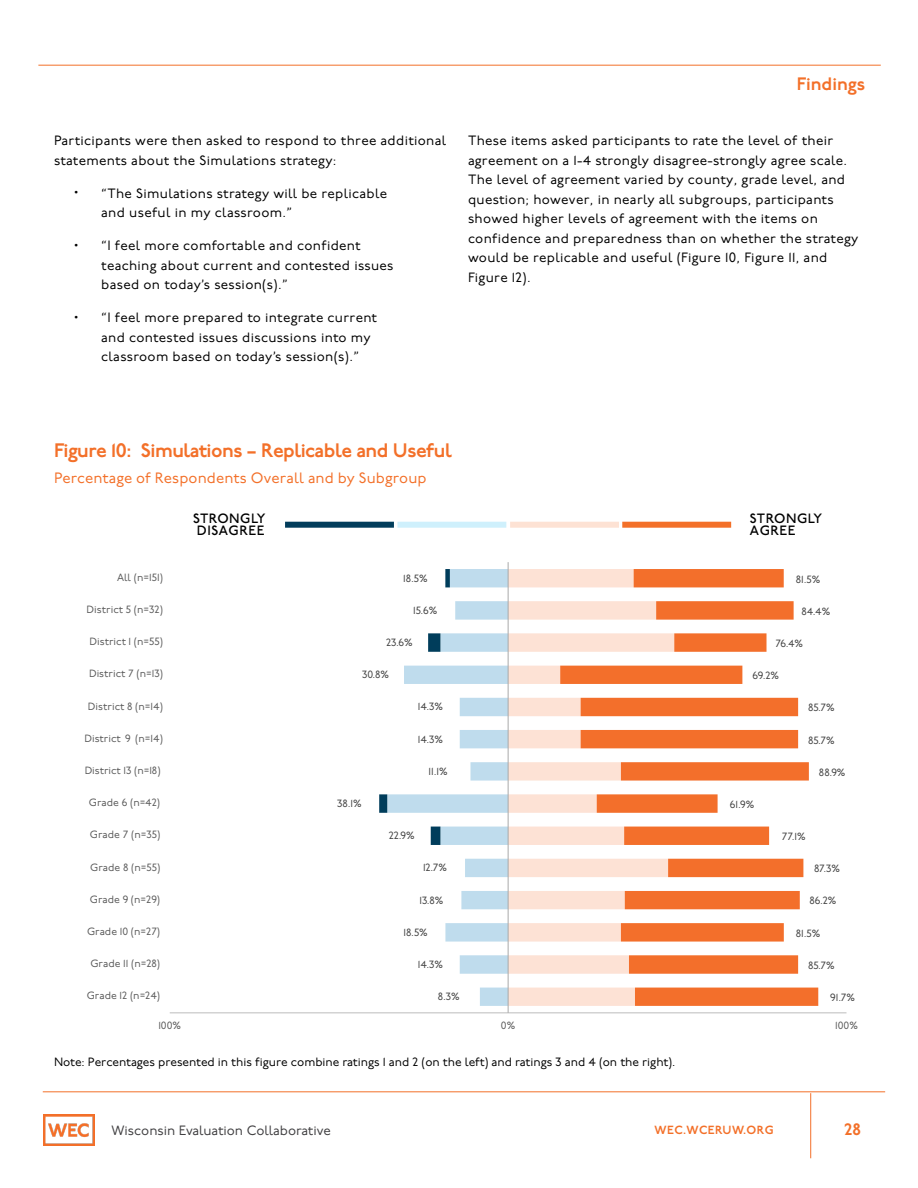
<style>
.page{position:relative;width:918px;height:1188px;background:#fff}
.page>*{position:absolute;margin:0;border:0;box-sizing:border-box;transform-origin:0 0}
.t1{font:600 19.5px "P22 Underground";letter-spacing:-.025em;color:#f37029}
.t2{font:600 18px "P22 Underground";color:#f37029}
.t3{font:600 16.5px "P22 Underground";color:#f37029}
.t4{font:15px "P22 Underground";letter-spacing:.005em;color:#f37029}
.t5{font:700 15px "Britannic";color:#000}
.t6{font:13.5px/19.5px "P22 Underground";letter-spacing:.025em;color:#000}
.t7{font:13.5px "P22 Underground";color:#414042}
.t8{font:500 13.5px/12px "P22 Underground";letter-spacing:.04em;color:#000}
.t9{font:12px "P22 Underground";color:#000}
.t10{font:600 11.85px "P22 Underground";letter-spacing:.04em;color:#f37029}
.t11{font:10.5px "P22 Underground";letter-spacing:.005em;color:#595959}
.t12{font:10.5px "P22 Underground";color:#404040}
</style>
<div class="page">
<img style="left:43px;top:1115px;width:52px;height:30px">
<hr style="left:43px;top:1091px;width:842px;height:1px;background:#f37029">
<hr style="left:810px;top:1093px;width:1px;height:65px;background:#f37029">
<hr style="left:38px;top:65px;width:843px;height:1px;background:#f37029">
<svg style="left:445px;top:569px;width:63px;height:437px"></svg>
<svg style="left:379px;top:569px;width:71px;height:276px"></svg>
<svg style="left:509px;top:569px;width:51px;height:437px;fill:#fde2d5"></svg>
<svg style="left:560px;top:569px;width:258px;height:437px"></svg>
<hr style="left:170px;top:1013px;width:677px;height:1px;background:#bcbcbc">
<hr style="left:508px;top:562px;width:1px;height:451px;background:#a9a9a9">
<div style="left:288px;top:522px;width:103px;height:6px;background:#023d5b"></div>
<div style="left:400px;top:522px;width:103px;height:6px;background:#cff0fc"></div>
<div style="left:513px;top:522px;width:103px;height:6px;background:#fde2d4"></div>
<div style="left:625px;top:522px;width:103px;height:6px;background:#f37029"></div>
<p class="t6" style="left:54px;top:131px;width:394px">Participants were then asked to respond to three additional statements about the Simulations strategy:</p>
<p class="t5" style="left:74px;top:183px;width:6px">∙</p>
<p class="t6" style="left:101px;top:184px;width:288px">“The Simulations strategy will be replicable and useful in my classroom.”</p>
<p class="t5" style="left:74px;top:235px;width:6px">∙</p>
<p class="t6" style="left:101px;top:236px;width:294px">“I feel more comfortable and confident teaching about current and contested issues based on today’s session(s).”</p>
<p class="t5" style="left:74px;top:307px;width:6px">∙</p>
<p class="t6" style="left:101px;top:308px;width:277px">“I feel more prepared to integrate current and contested issues discussions into my classroom based on today’s session(s).”</p>
<h2 class="t2" style="left:797px;top:74px;width:70px">Findings</h2>
<p class="t6" style="left:468px;top:131px;width:392px">These items asked participants to rate the level of their agreement on a 1-4 strongly disagree-strongly agree scale.<br>The level of agreement varied by county, grade level, and question; however, in nearly all subgroups, participants showed higher levels of agreement with the items on confidence and preparedness than on whether the strategy would be replicable and useful (Figure 10, Figure 11, and Figure 12).</p>
<h1 class="t1" style="left:54px;top:439px;width:399px">Figure 10: Simulations – Replicable and Useful</h1>
<p class="t4" style="left:54px;top:470px;width:374px">Percentage of Respondents Overall and by Subgroup</p>
<p class="t11" style="left:117px;top:571px;width:47px">All (n=151)</p>
<p class="t11" style="left:87px;top:604px;width:78px">District 5 (n=32)</p>
<p class="t11" style="left:90px;top:636px;width:75px">District 1 (n=55)</p>
<p class="t11" style="left:89px;top:668px;width:76px">District 7 (n=13)</p>
<p class="t11" style="left:88px;top:700px;width:77px">District 8 (n=14)</p>
<p class="t11" style="left:84px;top:732px;width:80px">District 9 (n=14)</p>
<p class="t11" style="left:85px;top:765px;width:77px">District 13 (n=18)</p>
<p class="t11" style="left:89px;top:797px;width:73px">Grade 6 (n=42)</p>
<p class="t11" style="left:90px;top:829px;width:72px">Grade 7 (n=35)</p>
<p class="t11" style="left:90px;top:861px;width:71px">Grade 8 (n=55)</p>
<p class="t11" style="left:90px;top:893px;width:72px">Grade 9 (n=29)</p>
<p class="t11" style="left:87px;top:925px;width:75px">Grade 10 (n=27)</p>
<p class="t11" style="left:90px;top:958px;width:71px">Grade 11 (n=28)</p>
<p class="t11" style="left:87px;top:990px;width:75px">Grade 12 (n=24)</p>
<p class="t8" style="left:193px;top:513px;width:74px">STRONGLY<br>DISAGREE</p>
<p class="t8" style="left:750px;top:513px;width:74px">STRONGLY<br>AGREE</p>
<p class="t12" style="left:403px;top:572px;width:26px">18.5%</p>
<p class="t12" style="left:413px;top:604px;width:26px">15.6%</p>
<p class="t12" style="left:386px;top:637px;width:28px">23.6%</p>
<p class="t12" style="left:362px;top:669px;width:29px">30.8%</p>
<p class="t12" style="left:418px;top:701px;width:27px">14.3%</p>
<p class="t12" style="left:418px;top:733px;width:27px">14.3%</p>
<p class="t12" style="left:429px;top:765px;width:21px">11.1%</p>
<p class="t12" style="left:337px;top:798px;width:26px">38.1%</p>
<p class="t12" style="left:389px;top:830px;width:27px">22.9%</p>
<p class="t12" style="left:423px;top:862px;width:25px">12.7%</p>
<p class="t12" style="left:419px;top:894px;width:25px">13.8%</p>
<p class="t12" style="left:403px;top:926px;width:26px">18.5%</p>
<p class="t12" style="left:418px;top:959px;width:27px">14.3%</p>
<p class="t12" style="left:438px;top:991px;width:23px">8.3%</p>
<p class="t12" style="left:796px;top:573px;width:26px">81.5%</p>
<p class="t12" style="left:801px;top:605px;width:30px">84.4%</p>
<p class="t12" style="left:775px;top:638px;width:29px">76.4%</p>
<p class="t12" style="left:752px;top:670px;width:28px">69.2%</p>
<p class="t12" style="left:808px;top:702px;width:28px">85.7%</p>
<p class="t12" style="left:808px;top:734px;width:28px">85.7%</p>
<p class="t12" style="left:819px;top:766px;width:28px">88.9%</p>
<p class="t12" style="left:730px;top:799px;width:26px">61.9%</p>
<p class="t12" style="left:782px;top:831px;width:25px">77.1%</p>
<p class="t12" style="left:814px;top:863px;width:27px">87.3%</p>
<p class="t12" style="left:809px;top:895px;width:29px">86.2%</p>
<p class="t12" style="left:796px;top:927px;width:26px">81.5%</p>
<p class="t12" style="left:808px;top:959px;width:28px">85.7%</p>
<p class="t12" style="left:830px;top:992px;width:26px">91.7%</p>
<p class="t11" style="left:158px;top:1019px;width:24px">100%</p>
<p class="t11" style="left:501px;top:1019px;width:16px">0%</p>
<p class="t11" style="left:835px;top:1019px;width:24px">100%</p>
<p class="t9" style="left:54px;top:1055px;width:623px">Note: Percentages presented in this figure combine ratings 1 and 2 (on the left) and ratings 3 and 4 (on the right).</p>
<p class="t7" style="left:112px;top:1123px;width:221px">Wisconsin Evaluation Collaborative</p>
<p class="t10" style="left:655px;top:1123px;width:120px">WEC.WCERUW.ORG</p>
<p class="t3" style="left:845px;top:1120px;width:18px">28</p>
</div>
